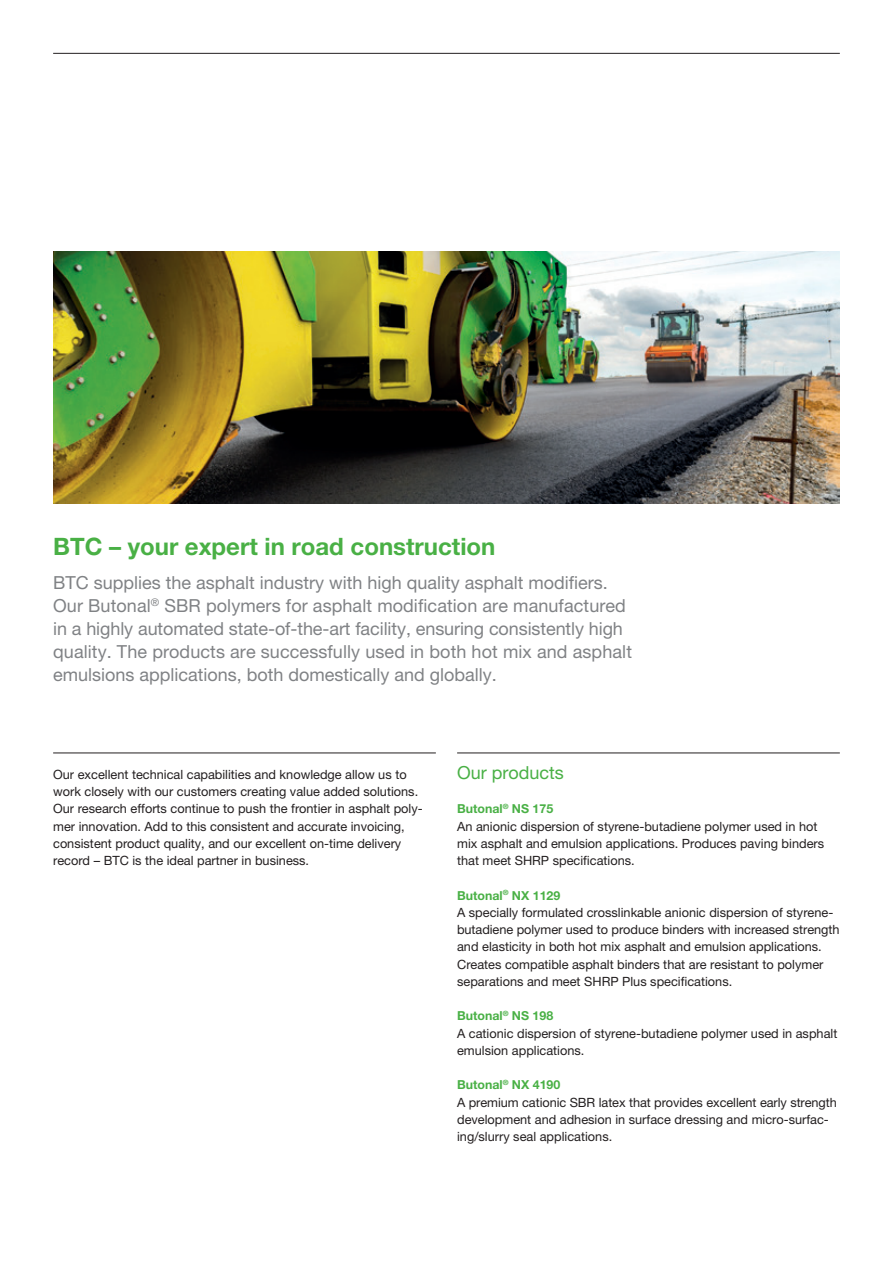
<style>
.page{position:relative;width:893px;height:1263px;background:#fff}
.page>*{position:absolute;margin:0;border:0;box-sizing:border-box;transform-origin:0 0}
.t1{font:700 24px "Helvetica Neue LT Pro";color:#49b045}
.t2{font:18px/23px "Helvetica Neue LT Pro";color:#808285}
.t3{font:18px "Helvetica Neue LT Pro";color:#49b045}
.t4{font:12.75px/17.2px "Helvetica Neue LT Pro";color:#231f20}
.t5{font:700 12.3px "Helvetica Neue LT Pro";color:#49b045}
</style>
<div class="page">
<hr style="left:53px;top:53px;width:787px;height:1px;background:#231f20">
<hr style="left:457px;top:753px;width:383px;height:1px;background:#231f20">
<hr style="left:53px;top:753px;width:383px;height:1px;background:#231f20">
<img style="left:53px;top:251px;width:787px;height:253px">
<h1 class="t1" style="left:53px;top:531px;width:444px">BTC – your expert in road construction</h1>
<p class="t2" style="left:53px;top:571px;width:580px">BTC supplies the asphalt industry with high quality asphalt modifiers.<br>Our Butonal<sup>®</sup> SBR polymers for asphalt modification are manufactured in a highly automated state-of-the-art facility, ensuring consistently high quality. The products are successfully used in both hot mix and asphalt emulsions applications, both domestically and globally.</p>
<p class="t4" style="left:53px;top:765px;width:371px">Our excellent technical capabilities and knowledge allow us to work closely with our customers creating value added solutions.<br>Our research efforts continue to push the frontier in asphalt poly&shy;mer innovation. Add to this consistent and accurate invoicing, consistent product quality, and our excellent on-time delivery record – BTC is the ideal partner in business.</p>
<h2 class="t3" style="left:457px;top:762px;width:108px">Our products</h2>
<p class="t5" style="left:457px;top:801px;width:98px">Butonal<sup>®</sup> NS 175</p>
<p class="t4" style="left:457px;top:817px;width:369px">An anionic dispersion of styrene-butadiene polymer used in hot mix asphalt and emulsion applications. Produces paving binders that meet SHRP specifications.</p>
<p class="t5" style="left:457px;top:887px;width:105px">Butonal<sup>®</sup> NX 1129</p>
<p class="t4" style="left:457px;top:903px;width:384px">A specially formulated crosslinkable anionic dispersion of styrene&shy;butadiene polymer used to produce binders with increased strength and elasticity in both hot mix asphalt and emulsion applications.<br>Creates compatible asphalt binders that are resistant to polymer separations and meet SHRP Plus specifications.</p>
<p class="t5" style="left:457px;top:1008px;width:98px">Butonal<sup>®</sup> NS 198</p>
<p class="t4" style="left:457px;top:1024px;width:382px">A cationic dispersion of styrene-butadiene polymer used in asphalt emulsion applications.</p>
<p class="t5" style="left:457px;top:1077px;width:105px">Butonal<sup>®</sup> NX 4190</p>
<p class="t4" style="left:457px;top:1093px;width:381px">A premium cationic SBR latex that provides excellent early strength development and adhesion in surface dressing and micro-surfac&shy;ing/slurry seal applications.</p>
</div>
